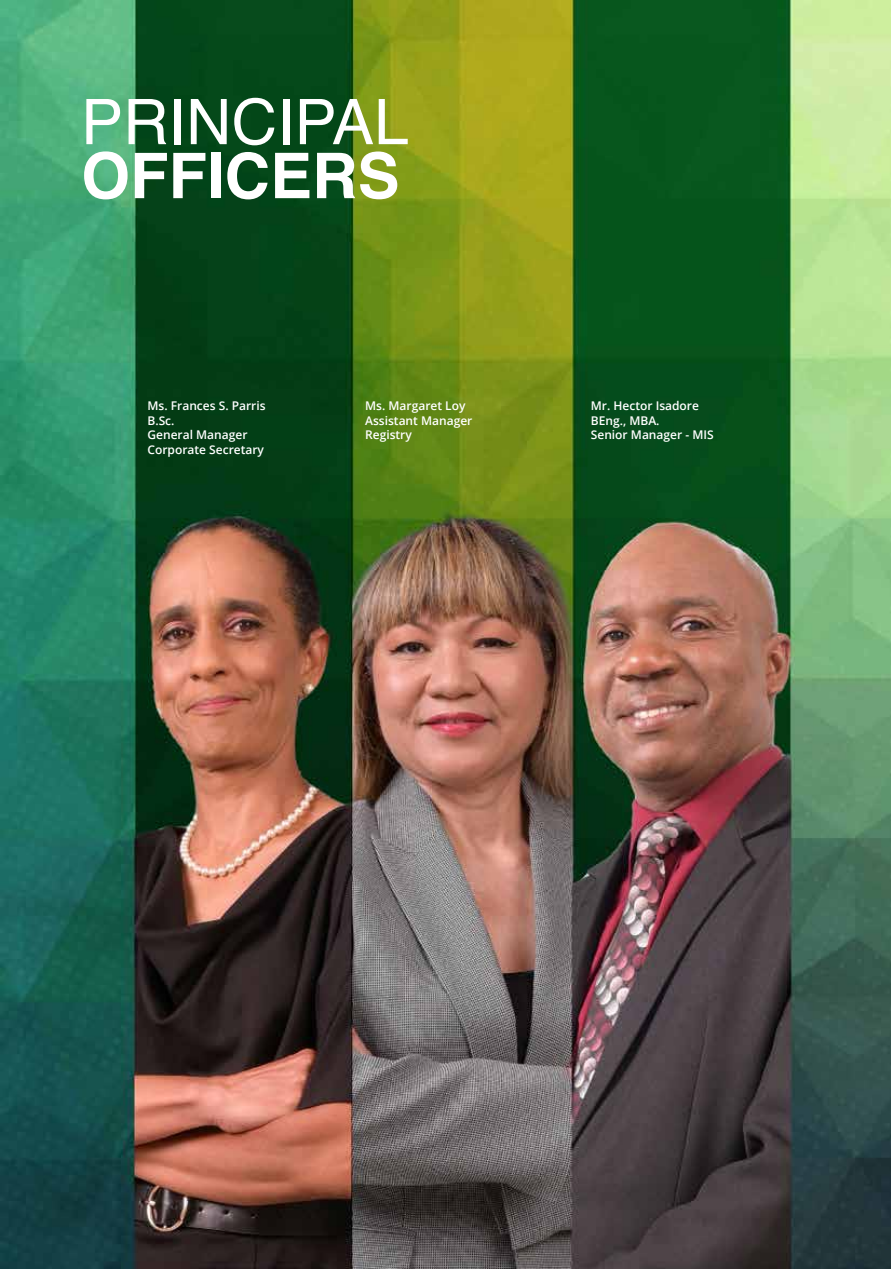
<style>
.page{position:relative;width:891px;height:1269px;background:#fff}
.page>*{position:absolute;margin:0;border:0;box-sizing:border-box;transform-origin:0 0}
.t1{font:63px "Helvetica";color:#fff}
.t2{font:700 63px "Helvetica";color:#fff}
.t3{font:600 12px/14.4px "Open Sans";color:#fff}
</style>
<div class="page">
<img style="left:0;top:0;width:891px;height:1269px">
<h1 class="t1" style="left:81px;top:73px;width:329px">PRINCIPAL</h1>
<h1 class="t2" style="left:81px;top:125px;width:320px">OFFICERS</h1>
<p class="t3" style="left:147px;top:399px;width:120px">Ms. Frances S. Parris<br>B.Sc.<br>General Manager<br>Corporate Secretary</p>
<p class="t3" style="left:365px;top:399px;width:109px">Ms. Margaret Loy<br>Assistant Manager<br>Registry</p>
<p class="t3" style="left:591px;top:399px;width:124px">Mr. Hector Isadore<br>BEng., MBA.<br>Senior Manager - MIS</p>
</div>
